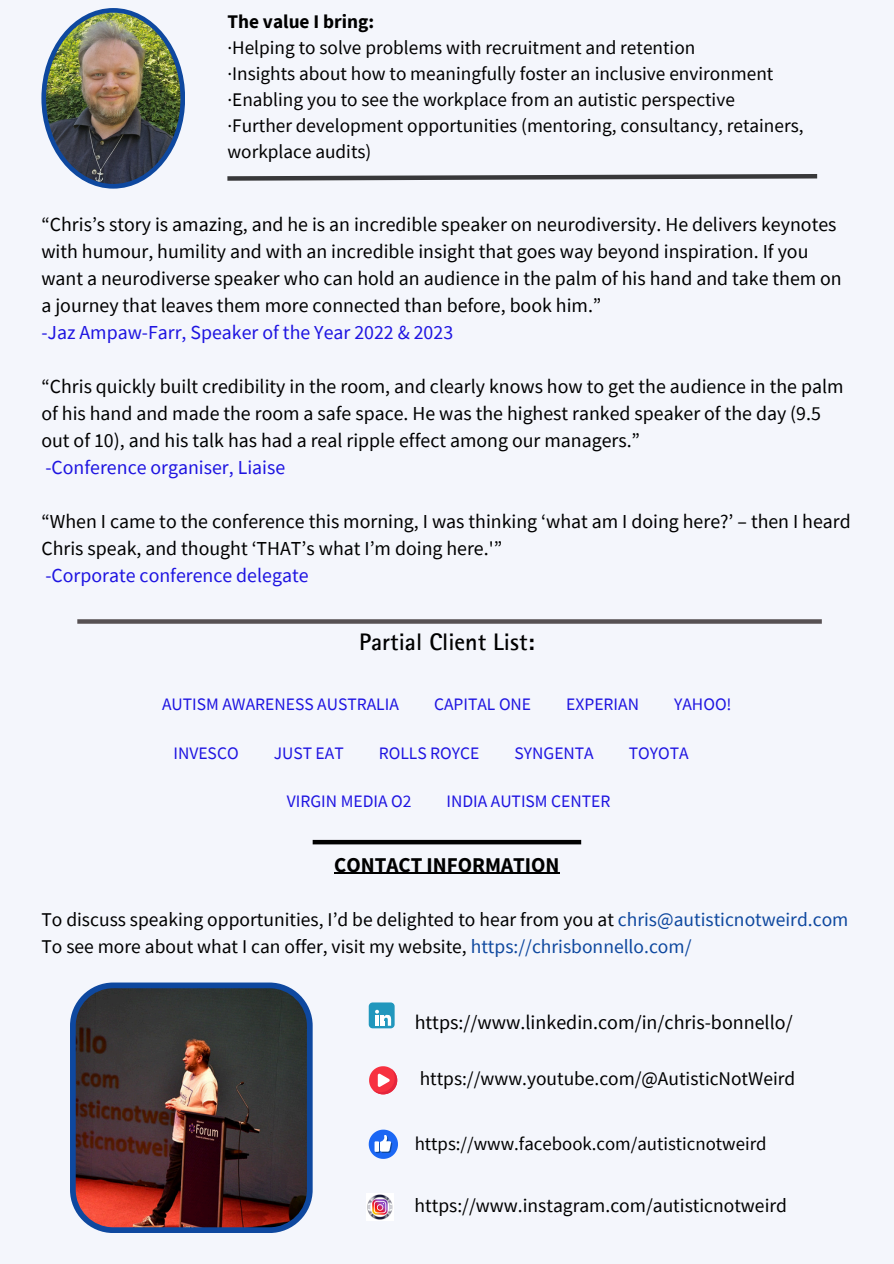
<style>
.page{position:relative;width:894px;height:1264px;background:#fff}
.page>*{position:absolute;margin:0;border:0;box-sizing:border-box;transform-origin:0 0}
.t1{font:700 24px "Rotis Sans Serif Pro";color:#000}
.t2{font:700 21px "Source Sans Pro";color:#000}
.t3{font:19.95px "Source Sans Pro";color:#000}
.t4{font:19.8px/27px "Source Sans Pro";color:#000}
.t5{font:19.5px/27px "Source Sans Pro";color:#000}
.t6{font:19.35px "Source Sans Pro";color:#000}
.t7{font:19.2px/25.8px "Source Sans Pro";color:#000}
.t8{font:18.75px "Source Sans Pro";color:#000}
.t9{font:17.55px "Source Sans Pro";color:#1e14e1}
.s1{font-weight:700}
.s2{color:#1e14e1}
.s3{color:#0e489f}
</style>
<div class="page">
<div style="left:0;top:0;width:893px;height:1263px;background:#f4f6fc"></div>
<svg style="left:227px;top:174px;width:591px;height:7px"></svg>
<svg style="left:77px;top:619px;width:744px;height:4px;background:#605b5d"></svg>
<div style="left:368px;top:1002px;width:26px;height:26px;background:#2197bd;border-radius:4px"></div>
<svg style="left:375px;top:1009px;width:16px;height:16px"></svg>
<svg style="left:368px;top:1129px;width:30px;height:29px"></svg>
<img style="left:367px;top:1193px;width:27px;height:27px">
<img style="left:41px;top:8px;width:144px;height:181px">
<svg style="left:369px;top:1066px;width:28px;height:28px"></svg>
<div style="left:312px;top:839px;width:269px;height:5px;background:#000"></div>
<svg style="left:70px;top:982px;width:242px;height:250px;background:#4c393d"></svg>
<hr style="left:334px;top:872px;width:225px;height:2px;background:#000">
<h3 class="t7" style="left:227px;top:9px;width:577px"><span class="s1">The value I bring:<br></span>·Helping to solve problems with recruitment and retention<br>·Insights about how to meaningfully foster an inclusive environment ·Enabling you to see the workplace from an autistic perspective ·Further development opportunities (mentoring, consultancy, retainers, workplace audits)</h3>
<p class="t4" style="left:41px;top:210px;width:801px">“Chris’s story is amazing, and he is an incredible speaker on neurodiversity. He delivers keynotes with humour, humility and with an incredible insight that goes way beyond inspiration. If you want a neurodiverse speaker who can hold an audience in the palm of his hand and take them on a journey that leaves them more connected than before, book him.”<br><span class="s2">-Jaz Ampaw-Farr, Speaker of the Year 2022 &amp; 2023</span></p>
<p class="t4" style="left:41px;top:372px;width:803px">“Chris quickly built credibility in the room, and clearly knows how to get the audience in the palm of his hand and made the room a safe space. He was the highest ranked speaker of the day (9.5 out of 10), and his talk has had a real ripple effect among our managers.”<br><span class="s2">-Conference organiser, Liaise</span></p>
<p class="t4" style="left:41px;top:507px;width:810px">“When I came to the conference this morning, I was thinking ‘what am I doing here?’ – then I heard<br>Chris speak, and thought ‘THAT’s what I’m doing here.'”<br><span class="s2">-Corporate conference delegate</span></p>
<h3 class="t1" style="left:359px;top:633px;width:177px">Partial Client List:</h3>
<h3 class="t9" style="left:162px;top:693px;width:238px">AUTISM AWARENESS AUSTRALIA</h3>
<h3 class="t9" style="left:434px;top:693px;width:99px">CAPITAL ONE</h3>
<h3 class="t9" style="left:566px;top:693px;width:74px">EXPERIAN</h3>
<h3 class="t9" style="left:674px;top:693px;width:59px">YAHOO!</h3>
<h3 class="t9" style="left:173px;top:741px;width:67px">INVESCO</h3>
<h3 class="t9" style="left:273px;top:741px;width:72px">JUST EAT</h3>
<h3 class="t9" style="left:379px;top:741px;width:102px">ROLLS ROYCE</h3>
<h3 class="t9" style="left:514px;top:741px;width:81px">SYNGENTA</h3>
<h3 class="t9" style="left:628px;top:741px;width:61px">TOYOTA</h3>
<h3 class="t9" style="left:287px;top:790px;width:126px">VIRGIN MEDIA O2</h3>
<h3 class="t9" style="left:446px;top:790px;width:165px">INDIA AUTISM CENTER</h3>
<h3 class="t2" style="left:334px;top:851px;width:227px">CONTACT INFORMATION</h3>
<p class="t5" style="left:41px;top:905px;width:808px">To discuss speaking opportunities, I’d be delighted to hear from you at <span class="s3">chris@autisticnotweird.com<br></span>To see more about what I can offer, visit my website, <span class="s3">https://chrisbonnello.com/</span></p>
<h2 class="t3" style="left:414px;top:1009px;width:379px">https://www.linkedin.com/in/chris-bonnello/</h2>
<p class="t6" style="left:419px;top:1065px;width:377px">https://www.youtube.com/@AutisticNotWeird</p>
<h3 class="t8" style="left:414px;top:1131px;width:353px">https://www.facebook.com/autisticnotweird</h3>
<p class="t5" style="left:414px;top:1191px;width:374px">https://www.instagram.com/autisticnotweird</p>
</div>
